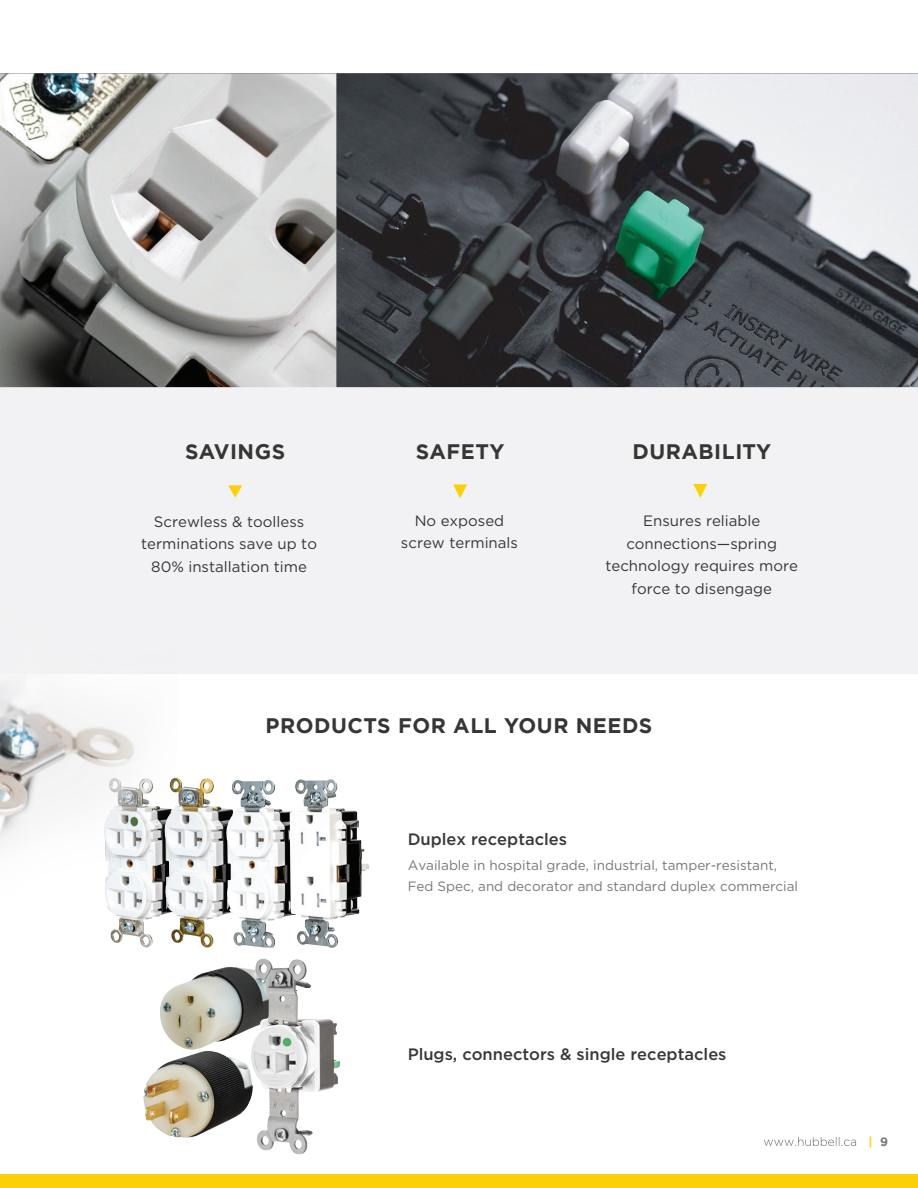
<style>
.page{position:relative;width:918px;height:1188px;background:#fff}
.page>*{position:absolute;margin:0;border:0;box-sizing:border-box;transform-origin:0 0}
.t1{font:700 21px "Gotham";letter-spacing:.025em;color:#373635}
.t2{font:500 16.5px "Gotham";color:#383839}
.t3{font:15px/22.5px "Gotham";color:#373636;text-align:center}
.t4{font:13.5px/21px "Gotham";color:#79767c}
.t5{font:700 12px "Gotham";color:#fcd10d}
.s1{color:#75777b}
</style>
<div class="page">
<div style="left:0;top:338px;width:918px;height:336px;background:#f2f2f4"></div>
<img style="left:0;top:73px;width:337px;height:314px">
<svg style="left:337px;top:73px;width:581px;height:314px;background:#5c6265"></svg>
<svg style="left:693px;top:484px;width:14px;height:14px"></svg>
<svg style="left:228px;top:485px;width:14px;height:13px"></svg>
<svg style="left:453px;top:484px;width:14px;height:14px"></svg>
<img style="left:143px;top:1051px;width:106px;height:87px">
<img style="left:177px;top:967px;width:72px;height:83px">
<img style="left:249px;top:958px;width:91px;height:197px">
<img style="left:179px;top:778px;width:46px;height:170px">
<img style="left:225px;top:780px;width:65px;height:168px">
<img style="left:290px;top:779px;width:79px;height:169px">
<svg style="left:764px;top:1137px;width:92px;height:9px"></svg>
<div style="left:0;top:1175px;width:918px;height:13px;background:#fcd008"></div>
<img style="left:0;top:676px;width:179px;height:369px">
<h1 class="t1" style="left:185px;top:440px;width:102px">SAVINGS</h1>
<h1 class="t1" style="left:416px;top:440px;width:90px">SAFETY</h1>
<h1 class="t1" style="left:632px;top:440px;width:140px">DURABILITY</h1>
<p class="t3" style="left:141px;top:510px;width:177px">Screwless &amp; toolless terminations save up to<br>80% installation time</p>
<p class="t3" style="left:401px;top:509px;width:118px">No exposed screw terminals</p>
<p class="t3" style="left:605px;top:510px;width:194px">Ensures reliable connections—spring technology requires more force to disengage</p>
<h1 class="t1" style="left:265px;top:713px;width:388px">PRODUCTS FOR ALL YOUR NEEDS</h1>
<p class="t2" style="left:408px;top:829px;width:161px">Duplex receptacles</p>
<p class="t4" style="left:408px;top:855px;width:392px">Available in hospital grade, industrial, tamper-resistant,<br>Fed Spec, and decorator and standard duplex commercial</p>
<p class="t2" style="left:408px;top:1044px;width:320px">Plugs, connectors &amp; single receptacles</p>
<p class="t5" style="left:869px;top:1135px;width:21px">| <span class="s1">9</span></p>
</div>
